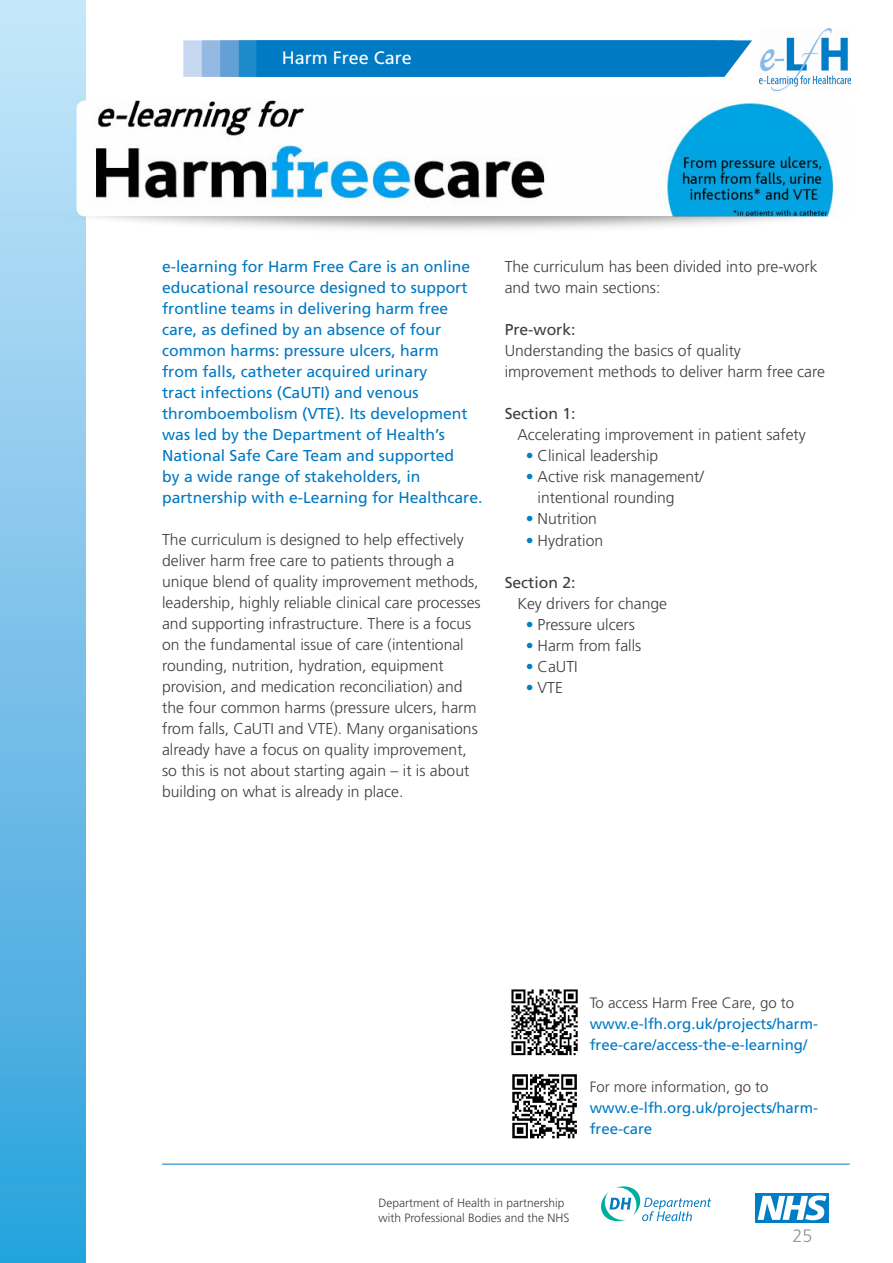
<style>
.page{position:relative;width:893px;height:1263px;background:#fff}
.page>*{position:absolute;margin:0;border:0;box-sizing:border-box;transform-origin:0 0}
.t1{font:18px "Frutiger";color:#fff}
.t2{font:300 18px "Frutiger";color:#939598}
.t3{font:300 15.75px/21px "Frutiger";color:#3e3e3f}
.blue_intro_text{font:15.75px/21px "Frutiger";color:#0079c2}
.black_header{font:15.75px "Frutiger";color:#3e3e3f}
.Indent{font:15px/21px "Frutiger";color:#0079c2}
.t4{font:300 12px/15px "Frutiger";color:#3e3e3f}
.s1{color:#0080c6}
.s2{font-weight:300;color:#3e3e3f}
</style>
<div class="page">
<svg style="left:183px;top:40px;width:569px;height:37px;background:#1684c7"></svg>
<img style="left:759px;top:29px;width:91px;height:61px">
<img style="left:512px;top:1074px;width:65px;height:65px">
<img style="left:511px;top:990px;width:67px;height:66px">
<div style="left:756px;top:1193px;width:73px;height:30px;background:#007ec5"></div>
<svg style="left:758px;top:1195px;width:68px;height:25px"></svg>
<svg style="left:601px;top:1186px;width:110px;height:35px"></svg>
<hr style="left:162px;top:1164px;width:688px;height:1px;background:#0079c2">
<div style="left:0;top:0;width:85px;height:1263px;background:linear-gradient(to bottom,#cae6f9,#2ea1dc)"></div>
<img style="left:0;top:221px;width:23px;height:58px">
<img style="left:77px;top:101px;width:757px;height:115px">
<img style="left:58px;top:217px;width:752px;height:57px">
<p class="t1" style="left:282px;top:47px;width:132px">Harm Free Care</p>
<p class="blue_intro_text" style="left:162px;top:256px;width:322px">e-learning for Harm Free Care is an online educational resource designed to support frontline teams in delivering harm free care, as defined by an absence of four common harms: pressure ulcers, harm<br>from falls, catheter acquired urinary<br>tract infections (CaUTI) and venous thromboembolism (VTE). Its development was led by the Department of Health’s National Safe Care Team and supported<br>by a wide range of stakeholders, in partnership with e-Learning for Healthcare.</p>
<p class="t3" style="left:162px;top:529px;width:320px">The curriculum is designed to help effectively deliver harm free care to patients through a unique blend of quality improvement methods, leadership, highly reliable clinical care processes and supporting infrastructure. There is a focus on the fundamental issue of care (intentional rounding, nutrition, hydration, equipment provision, and medication reconciliation) and the four common harms (pressure ulcers, harm from falls, CaUTI and VTE). Many organisations already have a focus on quality improvement, so this is not about starting again – it is about building on what is already in place.</p>
<p class="t3" style="left:505px;top:256px;width:315px">The curriculum has been divided into pre-work and two main sections:</p>
<p class="black_header" style="left:505px;top:320px;width:72px">Pre-work:</p>
<p class="t3" style="left:505px;top:339px;width:322px;line-height:21.6px">Understanding the basics of quality improvement methods to deliver harm free care</p>
<p class="black_header" style="left:505px;top:405px;width:72px">Section 1:</p>
<p class="t3" style="left:517px;top:424px;width:290px">Accelerating improvement in patient safety</p>
<p class="t3" style="left:526px;top:445px;width:134px"><span class="s1">•</span> Clinical leadership</p>
<p class="t3" style="left:538px;top:466px;width:168px;text-indent:-12px"><span class="s1">•</span> Active risk management/ intentional rounding</p>
<p class="t3" style="left:526px;top:508px;width:73px"><span class="s1">•</span> Nutrition</p>
<p class="t3" style="left:526px;top:530px;width:79px"><span class="s1">•</span> Hydration</p>
<p class="black_header" style="left:505px;top:573px;width:72px">Section 2:</p>
<p class="t3" style="left:517px;top:593px;width:151px">Key drivers for change</p>
<p class="t3" style="left:526px;top:614px;width:111px"><span class="s1">•</span> Pressure ulcers</p>
<p class="t3" style="left:526px;top:635px;width:117px"><span class="s1">•</span> Harm from falls</p>
<p class="t3" style="left:526px;top:656px;width:53px"><span class="s1">•</span> CaUTI</p>
<p class="t3" style="left:526px;top:677px;width:38px"><span class="s1">•</span> VTE</p>
<p class="Indent" style="left:590px;top:992px;width:230px"><span class="s2">To access Harm Free Care, go to </span>www.e-lfh.org.uk/projects/harm&shy;free-care/access-the-e-learning/</p>
<p class="Indent" style="left:590px;top:1076px;width:230px"><span class="s2">For more information, go to </span>www.e-lfh.org.uk/projects/harm&shy;free-care</p>
<p class="t4" style="left:378px;top:1195px;width:193px">Department of Health in partnership with Professional Bodies and the NHS</p>
<p class="t2" style="left:793px;top:1225px;width:22px">25</p>
</div>
